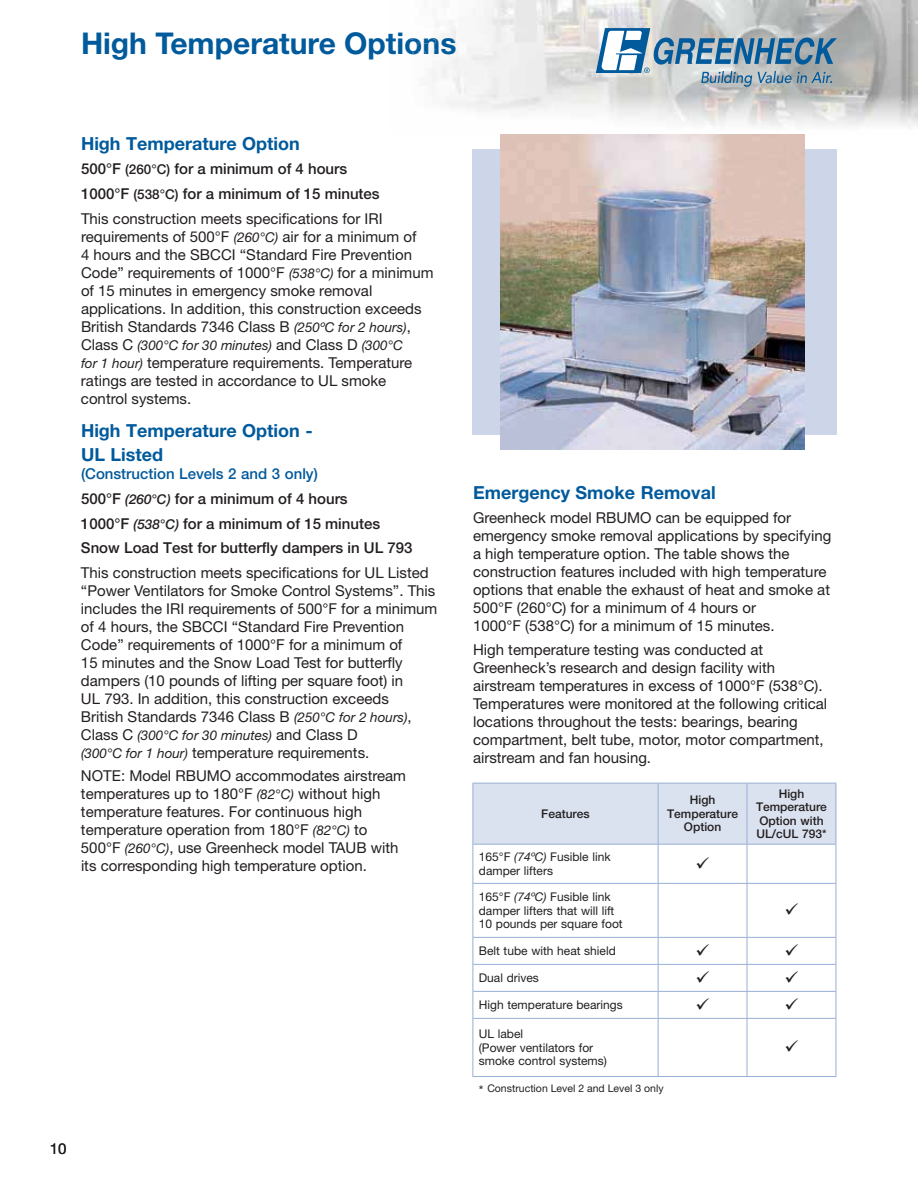
<style>
.page{position:relative;width:918px;height:1188px;background:#fff}
.page>*{position:absolute;margin:0;border:0;box-sizing:border-box;transform-origin:0 0}
.t1{font:700 30px "Helvetica Neue LT Std";color:#005a9c}
.t2{font:700 18px/24px "Helvetica Neue LT Std";color:#005a9c}
.t3{font:15px/18px "Helvetica Neue LT Std";color:#231f20}
.t4{font:500 15px/24.8px "Helvetica Neue LT Std";color:#231f20}
.t5{font:italic 13.5px "Helvetica Neue LT Std";color:#231f20}
.t6{font:12px/13.5px "Helvetica Neue LT Std";color:#231f20}
.t7{font:500 12px/13.5px "Helvetica Neue LT Std";color:#231f20;text-align:center}
.t8{font:10.5px "Helvetica Neue LT Std";color:#231f20}
.s1{color:#005999}
.s2{color:#005a99}
.s3{font-size:13.5px}
.s4{font-weight:400}
.s5{font-style:italic;font-size:13.5px}
.s6{font-style:normal;font-size:15px}
.s7{color:#005a9c}
.s8{font-style:italic}
</style>
<div class="page">
<div style="left:473px;top:150px;width:364px;height:285px;background:#cdd6e9"></div>
<div style="left:474px;top:784px;width:362px;height:60px;background:#dae1ef"></div>
<hr style="left:473px;top:783px;width:185px;height:1px;background:#99afd4">
<hr style="left:473px;top:783px;width:1px;height:61px;background:#99afd4">
<hr style="left:658px;top:783px;width:89px;height:1px;background:#99afd4">
<hr style="left:658px;top:783px;width:1px;height:61px;background:#99afd4">
<hr style="left:747px;top:783px;width:89px;height:1px;background:#99afd4">
<hr style="left:747px;top:783px;width:1px;height:61px;background:#99afd4">
<hr style="left:836px;top:783px;width:1px;height:61px;background:#99afd4">
<hr style="left:473px;top:844px;width:185px;height:1px;background:#99afd4">
<hr style="left:473px;top:845px;width:1px;height:38px;background:#99afd4">
<hr style="left:658px;top:844px;width:89px;height:1px;background:#99afd4">
<hr style="left:658px;top:845px;width:1px;height:38px;background:#99afd4">
<hr style="left:747px;top:844px;width:89px;height:1px;background:#99afd4">
<hr style="left:747px;top:845px;width:1px;height:38px;background:#99afd4">
<hr style="left:836px;top:845px;width:1px;height:38px;background:#99afd4">
<hr style="left:473px;top:883px;width:185px;height:1px;background:#99afd4">
<hr style="left:473px;top:884px;width:1px;height:53px;background:#99afd4">
<hr style="left:658px;top:883px;width:89px;height:1px;background:#99afd4">
<hr style="left:658px;top:884px;width:1px;height:53px;background:#99afd4">
<hr style="left:747px;top:883px;width:89px;height:1px;background:#99afd4">
<hr style="left:747px;top:884px;width:1px;height:53px;background:#99afd4">
<hr style="left:836px;top:884px;width:1px;height:53px;background:#99afd4">
<hr style="left:473px;top:937px;width:185px;height:1px;background:#99afd4">
<hr style="left:658px;top:937px;width:89px;height:1px;background:#99afd4">
<hr style="left:747px;top:937px;width:89px;height:1px;background:#99afd4">
<hr style="left:473px;top:964px;width:185px;height:1px;background:#99afd4">
<hr style="left:658px;top:964px;width:89px;height:1px;background:#99afd4">
<hr style="left:747px;top:964px;width:89px;height:1px;background:#99afd4">
<hr style="left:473px;top:991px;width:185px;height:1px;background:#99afd4">
<svg style="left:473px;top:938px;width:1px;height:80px"></svg>
<hr style="left:658px;top:991px;width:89px;height:1px;background:#99afd4">
<svg style="left:658px;top:938px;width:1px;height:80px"></svg>
<hr style="left:747px;top:991px;width:89px;height:1px;background:#99afd4">
<svg style="left:747px;top:938px;width:1px;height:80px"></svg>
<svg style="left:836px;top:938px;width:1px;height:80px"></svg>
<hr style="left:473px;top:1018px;width:185px;height:1px;background:#99afd4">
<hr style="left:473px;top:1019px;width:1px;height:57px;background:#99afd4">
<hr style="left:658px;top:1018px;width:89px;height:1px;background:#99afd4">
<hr style="left:658px;top:1019px;width:1px;height:57px;background:#99afd4">
<hr style="left:747px;top:1018px;width:89px;height:1px;background:#99afd4">
<hr style="left:747px;top:1019px;width:1px;height:57px;background:#99afd4">
<hr style="left:836px;top:1019px;width:1px;height:57px;background:#99afd4">
<hr style="left:473px;top:1076px;width:274px;height:1px;background:#99afd4">
<hr style="left:747px;top:1076px;width:89px;height:1px;background:#99afd4">
<img style="left:501px;top:135px;width:303px;height:314px">
<img style="left:432px;top:0;width:486px;height:135px">
<img style="left:432px;top:32px;width:24px;height:28px">
<svg style="left:596px;top:28px;width:241px;height:59px"></svg>
<h1 class="t1" style="left:81px;top:32px;width:377px">High Temperature Optio<span class="s1">n</span><span class="s2">s</span></h1>
<p class="t2" style="left:81px;top:133px;width:220px">High Temperature Option</p>
<p class="t4" style="left:81px;top:158px;width:303px">500°F <span class="s3">(260°C)</span> for a minimum of 4 hours<br>1000°F <span class="s3">(538°C)</span> for a minimum of 15 minutes<br><span class="s4">This construction meets specifications for IRI</span></p>
<p class="t3" style="left:81px;top:229px;width:354px">requirements of 500°F <span class="s5">(260°C)</span> air for a minimum of<br>4 hours and the SBCCI “Standard Fire Prevention Code” requirements of 1000°F <span class="s5">(538°C)</span> for a minimum of 15 minutes in emergency smoke removal applications. In addition, this construction exceeds British Standards 7346 Class B <span class="s5">(250ºC for 2 hours)</span>,</p>
<p class="t5" style="left:81px;top:340px;width:323px"><span class="s6">Class C</span> (300°C for 30 minutes) <span class="s6">and Class D</span> (300°C</p>
<p class="t3" style="left:81px;top:355px;width:333px"><span class="s5">for 1 hour)</span> temperature requirements. Temperature ratings are tested in accordance to UL smoke control systems.</p>
<p class="t2" style="left:81px;top:420px;width:233px">High Temperature Option -<br>UL Listed</p>
<p class="t4" style="left:81px;top:463px;width:333px"><span class="s7">(Construction Levels 2 and 3 only)<br></span>500°F <span class="s5">(260°C)</span> for a minimum of 4 hours<br>1000°F <span class="s5">(538°C)</span> for a minimum of 15 minutes Snow Load Test for butterfly dampers in UL 793</p>
<p class="t3" style="left:81px;top:565px;width:358px">This construction meets specifications for UL Listed “Power Ventilators for Smoke Control Systems”. This includes the IRI requirements of 500°F for a minimum of 4 hours, the SBCCI “Standard Fire Prevention Code” requirements of 1000°F for a minimum of<br>15 minutes and the Snow Load Test for butterfly dampers (10 pounds of lifting per square foot) in<br>UL 793. In addition, this construction exceeds<br>British Standards 7346 Class B <span class="s5">(250°C for 2 hours)</span>,</p>
<p class="t5" style="left:81px;top:730px;width:278px"><span class="s6">Class C</span> (300°C for 30 minutes) <span class="s6">and Class D</span></p>
<p class="t3" style="left:81px;top:742px;width:327px;line-height:23.4px"><span class="s5">(300°C for 1 hour)</span> temperature requirements.<br>NOTE: Model RBUMO accommodates airstream</p>
<p class="t3" style="left:81px;top:786px;width:319px">temperatures up to 180°F <span class="s5">(82°C)</span> without high temperature features. For continuous high temperature operation from 180°F <span class="s5">(82°C)</span> to 500°F <span class="s5">(260°C)</span>, use Greenheck model TAUB with its corresponding high temperature option.</p>
<p class="t3" style="left:50px;top:1141px;width:18px">10</p>
<p class="t2" style="left:473px;top:482px;width:244px">Emergency Smoke Removal</p>
<p class="t3" style="left:473px;top:510px;width:360px">Greenheck model RBUMO can be equipped for emergency smoke removal applications by specifying a high temperature option. The table shows the construction features included with high temperature options that enable the exhaust of heat and smoke at 500°F (260°C) for a minimum of 4 hours or<br>1000°F (538°C) for a minimum of 15 minutes.</p>
<p class="t3" style="left:473px;top:642px;width:356px">High temperature testing was conducted at Greenheck’s research and design facility with airstream temperatures in excess of 1000°F (538°C).<br>Temperatures were monitored at the following critical locations throughout the tests: bearings, bearing compartment, belt tube, motor, motor compartment, airstream and fan housing.</p>
<p class="t7" style="left:541px;top:808px;width:50px">Features</p>
<p class="t7" style="left:667px;top:794px;width:72px">High<br>Temperature<br>Option</p>
<p class="t7" style="left:756px;top:788px;width:72px">High<br>Temperature<br>Option with<br>UL/cUL 793*</p>
<p class="t6" style="left:479px;top:851px;width:133px">165°F <span class="s8">(74ºC)</span> Fusible link damper lifters</p>
<p class="t6" style="left:479px;top:891px;width:145px">165°F <span class="s8">(74ºC)</span> Fusible link damper lifters that will lift<br>10 pounds per square foot</p>
<p class="t6" style="left:479px;top:945px;width:138px">Belt tube with heat shield</p>
<p class="t6" style="left:479px;top:972px;width:62px">Dual drives</p>
<p class="t6" style="left:479px;top:999px;width:145px">High temperature bearings</p>
<p class="t6" style="left:479px;top:1028px;width:130px">UL label<br>(Power ventilators for smoke control systems)</p>
<p class="t8" style="left:479px;top:1085px;width:186px"><span class="s3">*</span> Construction Level 2 and Level 3 only</p>
</div>
